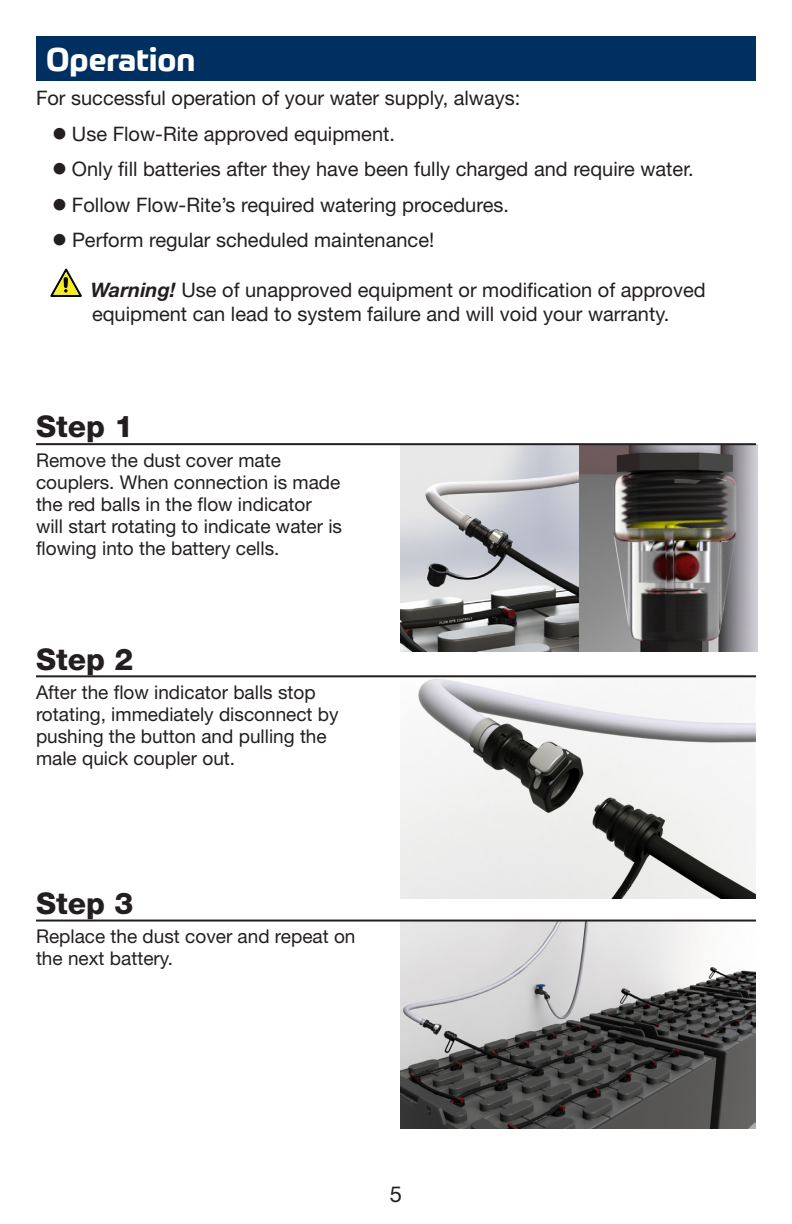
<style>
.page{position:relative;width:792px;height:1224px;background:#fff}
.page>*{position:absolute;margin:0;border:0;box-sizing:border-box;transform-origin:0 0}
.Heading{font:700 32px "Prometo";color:#fff}
.Step{font:800 30px "Helvetica Neue LT Std";color:#231f20}
.t1{font:22px "Helvetica Neue LT Std";color:#231f20}
.Step_Details{font:20px/24px "Helvetica Neue LT Std";color:#231f20}
.Lists{font:19px/22px "Helvetica Neue LT Std";color:#231f20}
.s1{font-weight:700;font-style:italic}
</style>
<div class="page">
<div style="left:36px;top:36px;width:720px;height:45px;background:#003062"></div>
<svg style="left:50px;top:269px;width:32px;height:28px"></svg>
<hr style="left:36px;top:443px;width:324px;height:2px;background:#231f20">
<hr style="left:36px;top:675px;width:324px;height:2px;background:#231f20">
<hr style="left:36px;top:920px;width:324px;height:2px;background:#231f20">
<img style="left:401px;top:444px;width:356px;height:208px">
<img style="left:400px;top:922px;width:356px;height:207px">
<img style="left:400px;top:677px;width:356px;height:222px">
<hr style="left:360px;top:443px;width:396px;height:2px;background:#231f20">
<hr style="left:360px;top:675px;width:396px;height:2px;background:#231f20">
<hr style="left:360px;top:920px;width:396px;height:2px;background:#231f20">
<p class="Heading" style="left:46px;top:39px;width:151px">Operation</p>
<p class="Step_Details" style="left:36px;top:85px;width:486px">For successful operation of your water supply, always:</p>
<p class="Step_Details" style="left:52px;top:121px;width:345px">● Use Flow-Rite approved equipment.</p>
<p class="Step_Details" style="left:52px;top:156px;width:643px">● Only fill batteries after they have been fully charged and require water.</p>
<p class="Step_Details" style="left:52px;top:192px;width:459px">● Follow Flow-Rite’s required watering procedures.</p>
<p class="Step_Details" style="left:52px;top:227px;width:384px">● Perform regular scheduled maintenance!</p>
<p class="Step_Details" style="left:91px;top:277px;width:616px"><span class="s1">Warning!</span> Use of unapproved equipment or modification of approved equipment can lead to system failure and will void your warranty.</p>
<p class="Step" style="left:36px;top:409px;width:99px">Step 1</p>
<p class="Lists" style="left:36px;top:448px;width:308px">Remove the dust cover mate couplers. When connection is made the red balls in the flow indicator will start rotating to indicate water is flowing into the battery cells.</p>
<p class="Step" style="left:36px;top:641px;width:99px">Step 2</p>
<p class="Lists" style="left:36px;top:681px;width:304px">After the flow indicator balls stop rotating, immediately disconnect by pushing the button and pulling the male quick coupler out.</p>
<p class="Step" style="left:36px;top:885px;width:99px">Step 3</p>
<p class="Lists" style="left:36px;top:925px;width:321px">Replace the dust cover and repeat on the next battery.</p>
<p class="t1" style="left:390px;top:1181px;width:14px">5</p>
</div>
